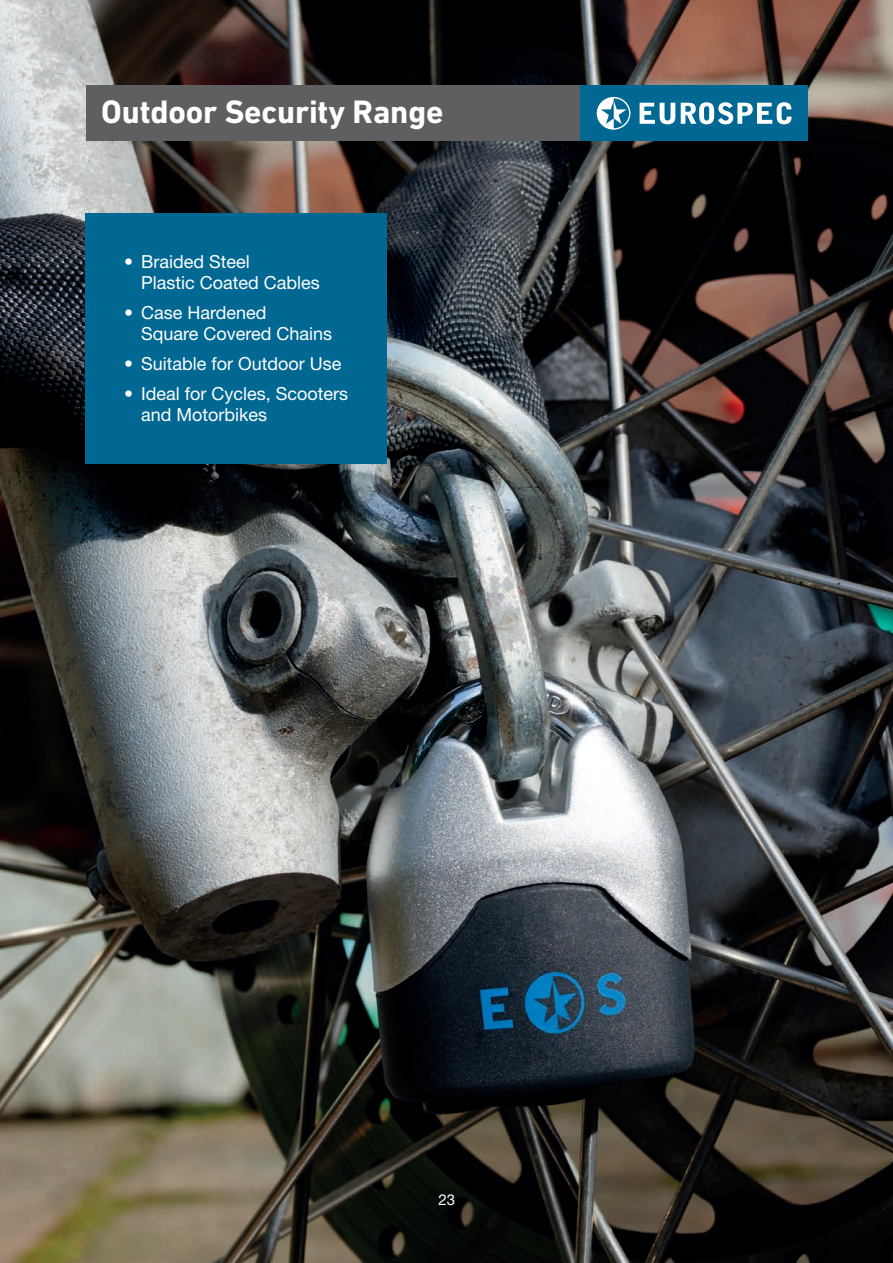
<style>
.page{position:relative;width:893px;height:1263px;background:#fff}
.page>*{position:absolute;margin:0;border:0;box-sizing:border-box;transform-origin:0 0}
.t1{font:700 33px "DIN Next LT Pro";letter-spacing:-.005em;color:#fff}
.t2{font:18px/21px "Helvetica Neue LT Pro";color:#fff}
.t3{font:15px "Helvetica Neue LT Pro";color:#fff}
</style>
<div class="page">
<img style="left:0;top:0;width:893px;height:1263px">
<div style="left:86px;top:85px;width:495px;height:55px;background:#5f5f62"></div>
<div style="left:581px;top:85px;width:227px;height:55px;background:#006893"></div>
<svg style="left:640px;top:103px;width:35px;height:21px"></svg>
<svg style="left:681px;top:102px;width:111px;height:22px"></svg>
<svg style="left:597px;top:97px;width:33px;height:33px"></svg>
<div style="left:85px;top:213px;width:302px;height:250px;background:#006893"></div>
<h1 class="t1" style="left:101px;top:93px;width:344px">Outdoor Security Range</h1>
<p class="t2" style="left:141px;top:250px;width:180px;text-indent:-17px">• Braided Steel<br>Plastic Coated Cables</p>
<p class="t2" style="left:141px;top:301px;width:193px;text-indent:-17px">• Case Hardened<br>Square Covered Chains</p>
<p class="t2" style="left:124px;top:352px;width:219px">• Suitable for Outdoor Use</p>
<p class="t2" style="left:141px;top:382px;width:208px;text-indent:-17px">• Ideal for Cycles, Scooters and Motorbikes</p>
<p class="t3" style="left:438px;top:1190px;width:18px">23</p>
</div>
